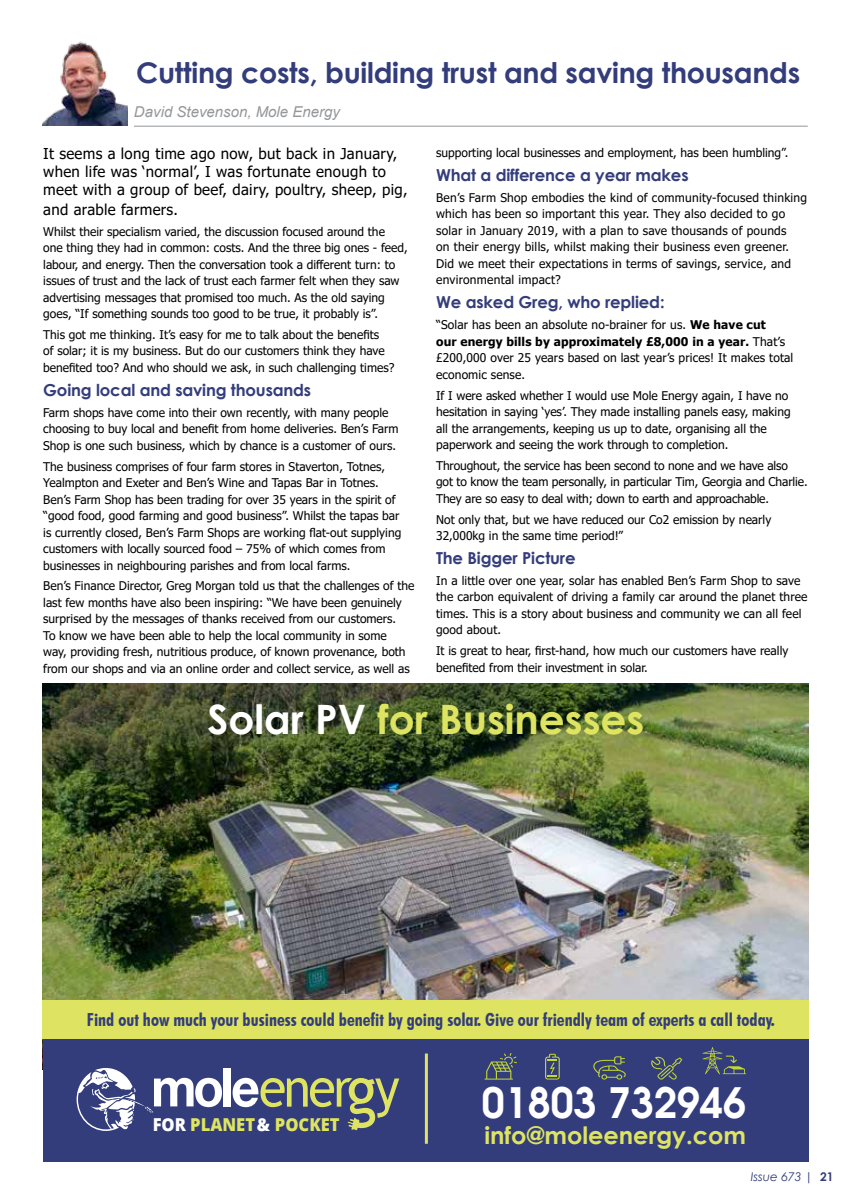
<style>
.page{position:relative;width:851px;height:1204px;background:#fff}
.page>*{position:absolute;margin:0;border:0;box-sizing:border-box;transform-origin:0 0}
.t1{font:41.1px "Avant Garde Gothic Bold T.";color:#fff}
.t2{font:700 40.5px "Century Gothic";color:#dee461}
.t3{font:700 28.5px "Century Gothic";letter-spacing:-.01em;color:#333d7b}
.t4{font:700 24px "Century Gothic";color:#dee461}
.t5{font:700 condensed 18px "Futura BT";color:#333d7b}
.t6{font:800 17.85px "Open Sans";color:#dee461;scale:.93 1}
.t7{font:700 16.5px "Century Gothic";letter-spacing:-.01em;color:#333d7b}
.t8{font:15px/18px "Tahoma";letter-spacing:.02em;color:#000}
.t9{font:italic 15px "Arial";color:#95979a}
.t10{font:12px/16.5px "Tahoma";color:#000}
.t11{font:12px/16.5px "Tahoma";letter-spacing:.02em;color:#000}
.t12{font:italic 12px "Century Gothic";color:#333d7b}
.s1{font-weight:700}
.s2{color:#fff}
.s3{font-style:normal}
.s4{font-weight:700;font-style:normal}
</style>
<div class="page">
<img style="left:43px;top:684px;width:765px;height:316px">
<img style="left:43px;top:41px;width:84px;height:85px">
<hr style="left:134px;top:126px;width:673px;height:1px;background:#939598">
<div style="left:43px;top:1038px;width:765px;height:123px;background:#333d7b"></div>
<div style="left:224px;top:1067px;width:7px;height:39px;background:#fff"></div>
<svg style="left:232px;top:1077px;width:167px;height:53px"></svg>
<svg style="left:77px;top:1068px;width:145px;height:62px"></svg>
<div style="left:43px;top:1000px;width:765px;height:38px;background:#dee461"></div>
<hr style="left:425px;top:1053px;width:3px;height:90px;background:#dee461">
<svg style="left:545px;top:1053px;width:14px;height:26px"></svg>
<svg style="left:651px;top:1056px;width:31px;height:23px"></svg>
<svg style="left:593px;top:1056px;width:33px;height:23px"></svg>
<svg style="left:484px;top:1053px;width:33px;height:26px"></svg>
<svg style="left:702px;top:1047px;width:44px;height:27px"></svg>
<h3 class="t3" style="left:136px;top:61px;width:665px">Cutting costs, building trust and saving thousands</h3>
<p class="t9" style="left:134px;top:106px;width:207px">David Stevenson, Mole Energy</p>
<p class="t10" style="left:436px;top:145px;width:354px">supporting local businesses and employment, has been humbling”.</p>
<h3 class="t7" style="left:436px;top:169px;width:254px">What a difference a year makes</h3>
<p class="t11" style="left:436px;top:190px;width:372px">Ben’s Farm Shop embodies the kind of community-focused thinking which has been so important this year. They also decided to go solar in January 2019, with a plan to save thousands of pounds<br>on their energy bills, whilst making their business even greener.<br>Did we meet their expectations in terms of savings, service, and environmental impact?</p>
<h3 class="t7" style="left:436px;top:296px;width:230px">We asked Greg, who replied:</h3>
<p class="t10" style="left:436px;top:317px;width:358px">“Solar has been an absolute no-brainer for us. <span class="s1">We have cut<br>our energy bills by approximately £8,000 in a year.</span> That’s £200,000 over 25 years based on last year’s prices! It makes total economic sense.</p>
<p class="t10" style="left:436px;top:388px;width:356px">If I were asked whether I would use Mole Energy again, I have no hesitation in saying ‘yes’. They made installing panels easy, making all the arrangements, keeping us up to date, organising all the paperwork and seeing the work through to completion.</p>
<p class="t10" style="left:436px;top:458px;width:373px">Throughout, the service has been second to none and we have also got to know the team personally, in particular Tim, Georgia and Charlie.<br>They are so easy to deal with; down to earth and approachable.</p>
<p class="t10" style="left:436px;top:512px;width:336px">Not only that, but we have reduced our Co2 emission by nearly<br>32,000kg in the same time period!”</p>
<h3 class="t7" style="left:436px;top:551px;width:141px">The Bigger Picture</h3>
<p class="t10" style="left:436px;top:573px;width:373px">In a little over one year, solar has enabled Ben’s Farm Shop to save the carbon equivalent of driving a family car around the planet three times. This is a story about business and community we can all feel good about.</p>
<p class="t10" style="left:436px;top:643px;width:354px">It is great to hear, first-hand, how much our customers have really benefited from their investment in solar.</p>
<h2 class="t2" style="left:207px;top:703px;width:438px"><span class="s2">Solar PV</span> for Businesses</h2>
<p class="t8" style="left:43px;top:146px;width:366px">It seems a long time ago now, but back in January, when life was ‘normal’, I was fortunate enough to meet with a group of beef, dairy, poultry, sheep, pig,</p>
<p class="t8" style="left:43px;top:202px;width:136px">and arable farmers.</p>
<p class="t10" style="left:43px;top:224px;width:366px">Whilst their specialism varied, the discussion focused around the<br>one thing they had in common: costs. And the three big ones - feed, labour, and energy. Then the conversation took a different turn: to issues of trust and the lack of trust each farmer felt when they saw advertising messages that promised too much. As the old saying goes, “If something sounds too good to be true, it probably is”.</p>
<p class="t10" style="left:43px;top:327px;width:352px">This got me thinking. It’s easy for me to talk about the benefits<br>of solar; it is my business. But do our customers think they have benefited too? And who should we ask, in such challenging times?</p>
<h3 class="t7" style="left:43px;top:383px;width:269px">Going local and saving thousands</h3>
<p class="t10" style="left:43px;top:405px;width:357px">Farm shops have come into their own recently, with many people choosing to buy local and benefit from home deliveries. Ben’s Farm<br>Shop is one such business, which by chance is a customer of ours.</p>
<p class="t10" style="left:43px;top:459px;width:359px">The business comprises of four farm stores in Staverton, Totnes, Yealmpton and Exeter and Ben’s Wine and Tapas Bar in Totnes.<br>Ben’s Farm Shop has been trading for over 35 years in the spirit of “good food, good farming and good business”. Whilst the tapas bar is currently closed, Ben’s Farm Shops are working flat-out supplying customers with locally sourced food – 75% of which comes from businesses in neighbouring parishes and from local farms.</p>
<p class="t10" style="left:43px;top:578px;width:372px">Ben’s Finance Director, Greg Morgan told us that the challenges of the last few months have also been inspiring: “We have been genuinely surprised by the messages of thanks received from our customers.<br>To know we have been able to help the local community in some<br>way, providing fresh, nutritious produce, of known provenance, both from our shops and via an online order and collect service, as well as</p>
<h3 class="t5" style="left:87px;top:1012px;width:689px">Find out how much your business could benefit by going solar. Give our friendly team of experts a call today.</h3>
<h3 class="t6" style="left:153px;top:1114px;width:202px"><span class="s2">FOR</span> PLANET <span class="s2">&amp;</span> POCKET</h3>
<h1 class="t1" style="left:481px;top:1079px;width:266px">01803 732946</h1>
<h3 class="t4" style="left:484px;top:1125px;width:263px">info@moleenergy.com</h3>
<p class="t12" style="left:750px;top:1169px;width:84px">Issue 673 <span class="s3">|</span> <span class="s4">21</span></p>
</div>
